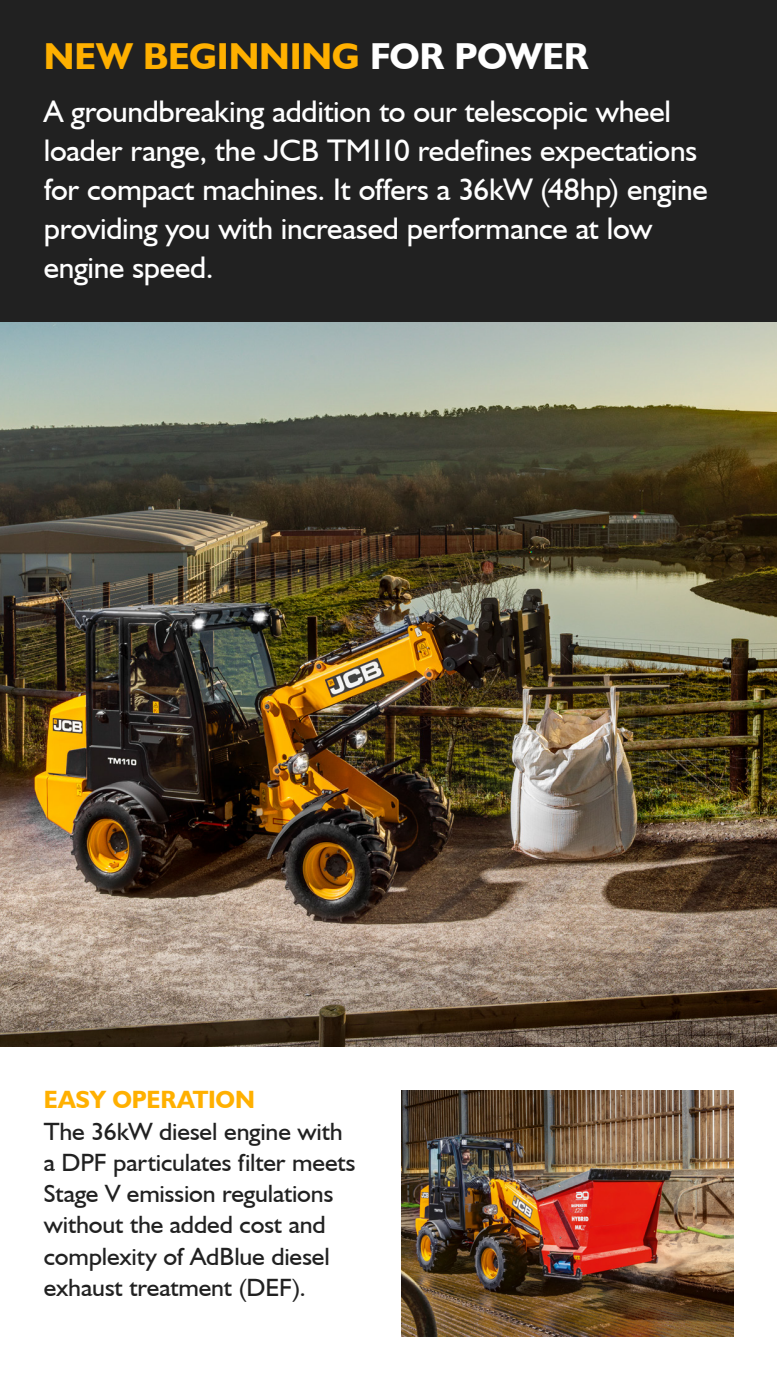
<style>
.page{position:relative;width:777px;height:1380px;background:#fff}
.page>*{position:absolute;margin:0;border:0;box-sizing:border-box;transform-origin:0 0}
.t1{font:700 37.5px "JCB Euro";letter-spacing:-.005em;color:#ffb000}
.t2{font:31.25px/39.1px "JCB Euro Roman";letter-spacing:-.01em;color:#fff}
.t3{font:25px/31.2px "JCB Euro Roman";letter-spacing:-.005em;color:#212121}
.t4{font:700 25px "JCB Euro";letter-spacing:-.005em;color:#ffb000}
.s1{color:#fff}
</style>
<div class="page">
<img style="left:0;top:322px;width:776px;height:725px">
<img style="left:401px;top:1091px;width:331px;height:245px">
<div style="left:0;top:0;width:776px;height:322px;background:#212121"></div>
<p class="t1" style="left:44px;top:41px;width:546px">NEW BEGINNING <span class="s1">FOR POWER</span></p>
<p class="t2" style="left:44px;top:94px;width:665px">A groundbreaking addition to our telescopic wheel loader range, the JCB TM110 redefines expectations for compact machines. It offers a 36kW (48hp) engine providing you with increased performance at low engine speed.</p>
<p class="t4" style="left:44px;top:1089px;width:212px">EASY OPERATION</p>
<p class="t3" style="left:44px;top:1117px;width:313px">The 36kW diesel engine with a DPF particulates filter meets<br>Stage V emission regulations without the added cost and complexity of AdBlue diesel exhaust treatment (DEF).</p>
</div>
